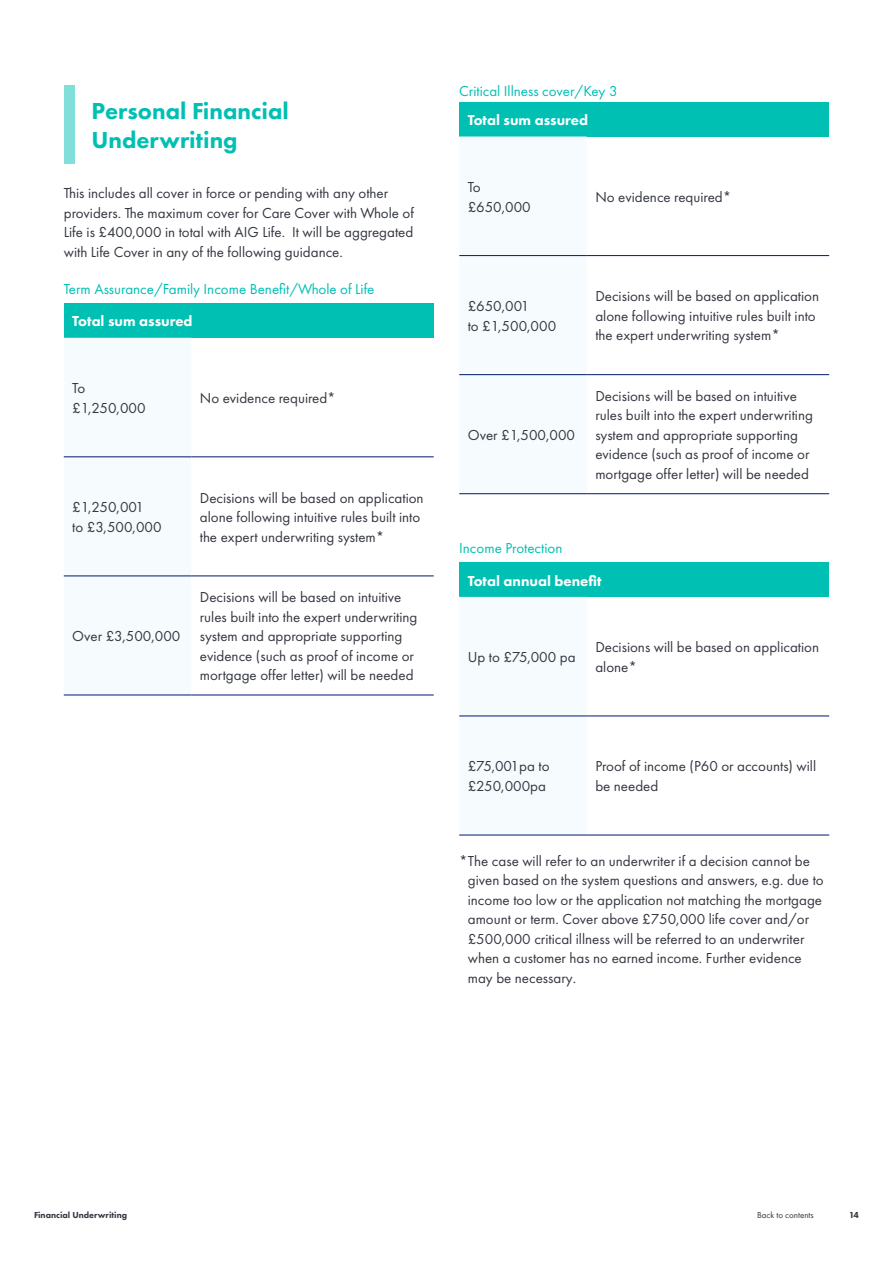
<style>
.page{position:relative;width:893px;height:1263px;background:#fff}
.page>*{position:absolute;margin:0;border:0;box-sizing:border-box;transform-origin:0 0}
.t1{font:800 24px/28.8px "Futura PT";color:#00bfb3}
.t2{font:15px/19.5px "Futura PT";color:#343741}
.t3{font:15px "Futura PT";color:#00bfb3}
.t4{font:800 15px "Futura PT";color:#fff}
.t5{font:800 9px "Futura PT";color:#343741}
.t6{font:9px "Futura PT";color:#343741}
</style>
<div class="page">
<div style="left:64px;top:85px;width:10px;height:79px;background:#80dfd9"></div>
<div style="left:64px;top:304px;width:370px;height:34px;background:#00bfb3"></div>
<div style="left:64px;top:457px;width:127px;height:238px;background:#f6fbfe"></div>
<hr style="left:64px;top:456px;width:127px;height:1px;background:#001871">
<hr style="left:191px;top:456px;width:243px;height:1px;background:#001871">
<hr style="left:64px;top:575px;width:127px;height:1px;background:#001871">
<hr style="left:191px;top:575px;width:243px;height:1px;background:#001871">
<hr style="left:64px;top:695px;width:127px;height:1px;background:#001871">
<hr style="left:191px;top:695px;width:243px;height:1px;background:#001871">
<div style="left:459px;top:102px;width:370px;height:34px;background:#00bfb3"></div>
<div style="left:459px;top:136px;width:128px;height:240px;background:#f6fbfe"></div>
<hr style="left:459px;top:255px;width:128px;height:1px;background:#001871">
<hr style="left:587px;top:255px;width:242px;height:1px;background:#001871">
<hr style="left:459px;top:374px;width:128px;height:1px;background:#001871">
<hr style="left:587px;top:374px;width:242px;height:1px;background:#001871">
<hr style="left:459px;top:493px;width:128px;height:1px;background:#001871">
<hr style="left:587px;top:493px;width:242px;height:1px;background:#001871">
<div style="left:459px;top:563px;width:370px;height:34px;background:#00bfb3"></div>
<div style="left:459px;top:715px;width:128px;height:120px;background:#f6fbfe"></div>
<hr style="left:459px;top:716px;width:128px;height:1px;background:#001871">
<hr style="left:587px;top:716px;width:242px;height:1px;background:#001871">
<hr style="left:459px;top:835px;width:128px;height:1px;background:#001871">
<hr style="left:587px;top:835px;width:242px;height:1px;background:#001871">
<h1 class="t1" style="left:91px;top:96px;width:199px">Personal Financial<br>Underwriting</h1>
<p class="t2" style="left:64px;top:184px;width:352px">This includes all cover in force or pending with any other providers. The maximum cover for Care Cover with Whole of Life is £400,000 in total with AIG Life. It will be aggregated with Life Cover in any of the following guidance.</p>
<p class="t3" style="left:64px;top:280px;width:312px">Term Assurance/Family Income Benefit/Whole of Life</p>
<p class="t4" style="left:72px;top:312px;width:122px">Total sum assured</p>
<p class="t2" style="left:72px;top:378px;width:75px">To £1,250,000</p>
<p class="t2" style="left:200px;top:388px;width:137px">No evidence required*</p>
<p class="t2" style="left:72px;top:497px;width:91px">£1,250,001<br>to £3,500,000</p>
<p class="t2" style="left:200px;top:488px;width:225px">Decisions will be based on application alone following intuitive rules built into the expert underwriting system*</p>
<p class="t2" style="left:72px;top:626px;width:110px">Over £3,500,000</p>
<p class="t2" style="left:200px;top:587px;width:219px">Decisions will be based on intuitive rules built into the expert underwriting system and appropriate supporting evidence (such as proof of income or mortgage offer letter) will be needed</p>
<p class="t3" style="left:459px;top:83px;width:160px">Critical Illness cover/Key 3</p>
<p class="t4" style="left:468px;top:111px;width:122px">Total sum assured</p>
<p class="t2" style="left:468px;top:177px;width:65px">To £650,000</p>
<p class="t2" style="left:595px;top:187px;width:137px">No evidence required*</p>
<p class="t2" style="left:468px;top:296px;width:90px">£650,001<br>to £1,500,000</p>
<p class="t2" style="left:595px;top:286px;width:225px">Decisions will be based on application alone following intuitive rules built into the expert underwriting system*</p>
<p class="t2" style="left:468px;top:425px;width:109px">Over £1,500,000</p>
<p class="t2" style="left:595px;top:386px;width:219px">Decisions will be based on intuitive rules built into the expert underwriting system and appropriate supporting evidence (such as proof of income or mortgage offer letter) will be needed</p>
<p class="t3" style="left:459px;top:539px;width:105px">Income Protection</p>
<p class="t4" style="left:468px;top:571px;width:135px">Total annual benefit</p>
<p class="t2" style="left:468px;top:647px;width:109px">Up to £75,000 pa</p>
<p class="t2" style="left:595px;top:637px;width:225px">Decisions will be based on application alone*</p>
<p class="t2" style="left:468px;top:757px;width:83px">£75,001pa to £250,000pa</p>
<p class="t2" style="left:595px;top:757px;width:222px">Proof of income (P60 or accounts) will be needed</p>
<p class="t2" style="left:468px;top:851px;width:357px;text-indent:-9px">*The case will refer to an underwriter if a decision cannot be given based on the system questions and answers, e.g. due to income too low or the application not matching the mortgage amount or term. Cover above £750,000 life cover and/or £500,000 critical illness will be referred to an underwriter when a customer has no earned income. Further evidence may be necessary.</p>
<p class="t5" style="left:34px;top:1209px;width:95px">Financial Underwriting</p>
<p class="t6" style="left:757px;top:1209px;width:58px">Back to contents</p>
<p class="t5" style="left:849px;top:1209px;width:11px">14</p>
</div>
